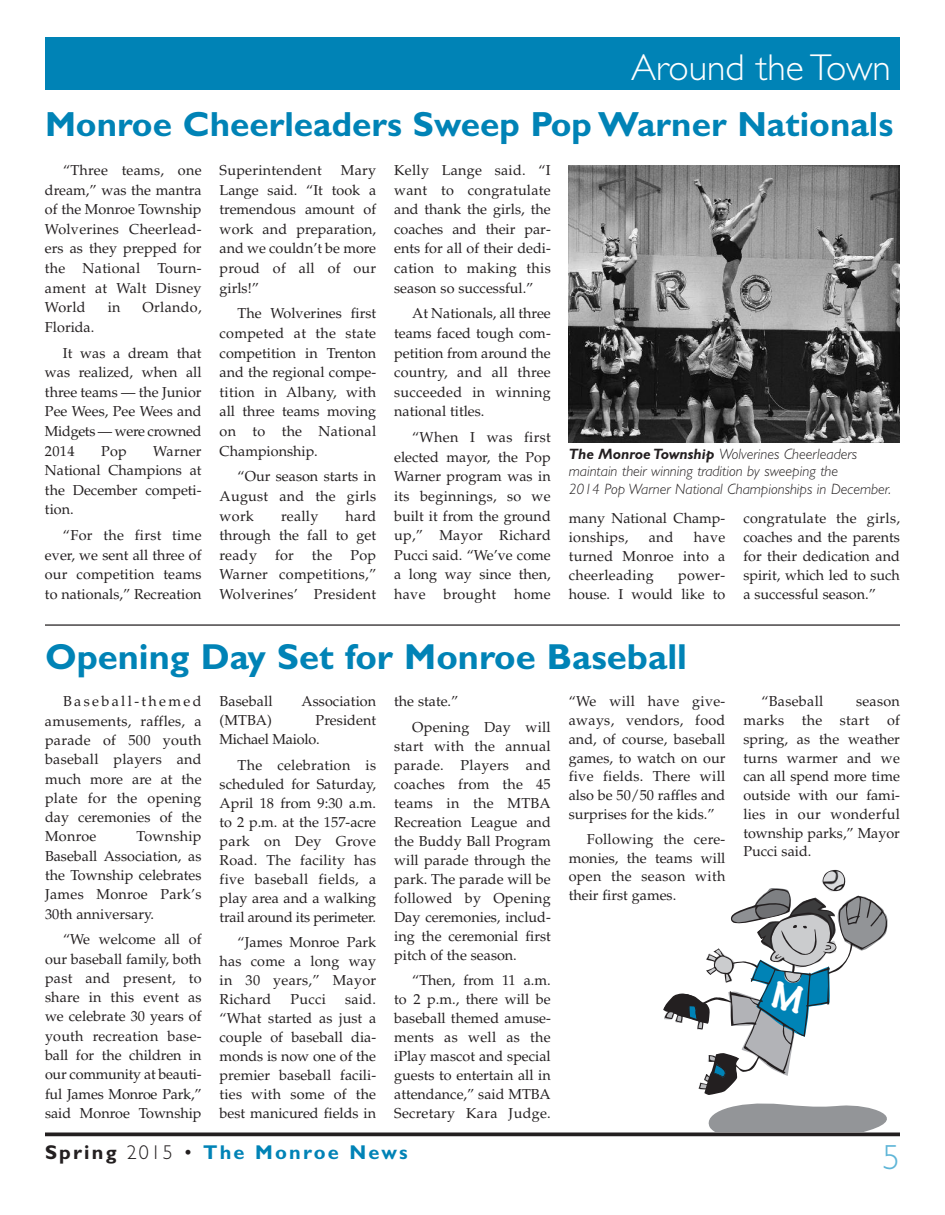
<style>
.page{position:relative;width:945px;height:1215px;background:#fff}
.page>*{position:absolute;margin:0;border:0;box-sizing:border-box;transform-origin:0 0}
.t1{font:300 37.5px "Gill Sans Std";color:#fff}
.t2{font:700 36.25px "Gill Sans Std";color:#0083b6}
.t3{font:700 35px "Gill Sans Std";color:#0083b6}
.t4{font:300 35px "Gill Sans Std";color:#5eb5d7}
.t5{font:700 20px "Gill Sans Std";letter-spacing:.11em;color:#0083b6}
.t6{font:italic 300 15px/17.5px "Gill Sans Std";color:#231f20}
.t7{font:14.38px/19.6px "Palatino LT Std";color:#231f20;text-align:justify}
.t8{font:14.38px/25.2px "Palatino LT Std";letter-spacing:.02em;color:#231f20}
.s1{font-weight:700}
.s2{color:#231f20}
.s3{font-weight:300;color:#231f20}
</style>
<div class="page">
<div style="left:45px;top:37px;width:855px;height:53px;background:#0083b6"></div>
<hr style="left:45px;top:624px;width:855px;height:2px;background:#231f20">
<img style="left:569px;top:165px;width:331px;height:278px">
<svg style="left:45px;top:1132px;width:855px;height:4px;background:#3e3a3b"></svg>
<svg style="left:663px;top:870px;width:225px;height:262px"></svg>
<h1 class="t1" style="left:631px;top:53px;width:261px">Around the Town</h1>
<h3 class="t3" style="left:45px;top:111px;width:850px">Monroe Cheerleaders Sweep Pop Warner Nationals</h3>
<p class="t7" style="left:45px;top:162px;width:158px;text-indent:18px">“Three teams, one dream,” was the mantra of the Monroe Township Wolverines Cheerlead&shy;ers as they prepped for the National Tourn&shy;ament at Walt Disney World</p>
<p class="t8" style="left:220px;top:159px;width:104px">Superintendent</p>
<p class="t7" style="left:394px;top:162px;width:158px">Kelly Lange said. “I want to congratulate and thank the girls, the coaches and their par&shy;ents for all of their dedi&shy;cation to making this season so successful.”</p>
<p class="t7" style="left:394px;top:305px;width:158px;text-indent:18px">At Nationals, all three teams faced tough com&shy;petition from around the country, and all three succeeded in winning national titles.</p>
<p class="t7" style="left:394px;top:429px;width:158px;text-indent:18px">“When I was first elected mayor, the Pop Warner program was in its beginnings, so we built it from the ground up,” Mayor Richard Pucci said. “We’ve come a long way since then, have brought home</p>
<p class="t7" style="left:220px;top:162px;width:158px;text-indent:121px">Mary Lange said. “It took a tremendous amount of work and preparation, and we couldn’t be more proud of all of our girls!”</p>
<p class="t7" style="left:220px;top:305px;width:158px;text-indent:18px">The Wolverines first competed at the state competition in Trenton and the regional compe&shy;tition in Albany, with all three teams moving on to the National Championship.</p>
<p class="t7" style="left:220px;top:468px;width:158px;text-indent:18px">“Our season starts in August and the girls work</p>
<p class="t7" style="left:108px;top:299px;width:14px">in</p>
<p class="t8" style="left:143px;top:296px;width:60px">Orlando,</p>
<p class="t7" style="left:63px;top:316px;width:140px;line-height:25.9px;text-indent:-18px">Florida.<br>It was a dream that</p>
<p class="t7" style="left:45px;top:364px;width:158px">was realized, when all three teams — the Junior Pee Wees, Pee Wees and Midgets — were crowned 2014</p>
<p class="t7" style="left:45px;top:442px;width:158px;text-indent:108px">Warner National Champions at the December competi&shy;tion.</p>
<p class="t7" style="left:45px;top:527px;width:158px;text-indent:18px">“For the first time ever, we sent all three of our competition teams to nationals,” Recreation</p>
<p class="t7" style="left:101px;top:442px;width:27px">Pop</p>
<p class="t6" style="left:569px;top:446px;width:324px"><span class="s1">The Monroe Township</span> Wolverines Cheerleaders maintain their winning tradition by sweeping the<br>2014 Pop Warner National Championships in December.</p>
<p class="t7" style="left:220px;top:508px;width:158px;text-indent:126px">hard through the fall to get ready</p>
<p class="t7" style="left:281px;top:508px;width:39px">really</p>
<p class="t7" style="left:743px;top:511px;width:158px;line-height:18.9px">congratulate the girls, coaches and the parents for their dedication and spirit, which led to such a successful season.”</p>
<p class="t7" style="left:569px;top:511px;width:158px;line-height:18.9px">many National Champ&shy;ionships,</p>
<p class="t7" style="left:569px;top:530px;width:158px;line-height:18.9px;text-indent:125px">have turned Monroe into a cheerleading</p>
<p class="t7" style="left:649px;top:529px;width:26px">and</p>
<p class="t7" style="left:275px;top:547px;width:20px">for</p>
<p class="t7" style="left:312px;top:547px;width:22px">the</p>
<p class="t7" style="left:220px;top:547px;width:158px;text-indent:131px">Pop Warner competitions,” Wolverines’ President</p>
<p class="t7" style="left:569px;top:567px;width:158px;line-height:18.9px;text-align:right">power-<br>house. I would like to</p>
<h2 class="t2" style="left:45px;top:643px;width:644px">Opening Day Set for Monroe Baseball</h2>
<p class="t7" style="left:45px;top:693px;width:158px;line-height:19.2px;text-indent:18px">Baseball-themed amusements, raffles, a parade of 500 youth baseball players and much more are at the plate for the opening day ceremonies of the Monroe</p>
<p class="t7" style="left:45px;top:829px;width:158px;line-height:19.2px;text-indent:92px">Township Baseball Association, as the Township celebrates James Monroe Park’s 30th anniversary.</p>
<p class="t7" style="left:45px;top:931px;width:158px;line-height:19.2px;text-indent:18px">“We welcome all of our baseball family, both past and present, to share in this event as we celebrate 30 years of youth recreation base&shy;ball for the children in our community at beauti&shy;ful James Monroe Park,” said Monroe Township</p>
<p class="t7" style="left:220px;top:693px;width:54px">Baseball</p>
<p class="t7" style="left:301px;top:693px;width:76px">Association</p>
<p class="t7" style="left:220px;top:712px;width:54px">(MTBA)</p>
<p class="t7" style="left:220px;top:713px;width:158px;line-height:19px;text-indent:96px">President<br>Michael Maiolo.</p>
<p class="t7" style="left:220px;top:757px;width:158px;line-height:19px;text-indent:18px">The celebration is scheduled for Saturday, April 18 from 9:30 a.m. to 2 p.m. at the 157-acre park on Dey Grove Road. The facility has five baseball fields, a play area and a walking trail around its perimeter.</p>
<p class="t7" style="left:220px;top:934px;width:158px;line-height:19px;text-indent:18px">“James Monroe Park has come a long way in 30 years,” Mayor Richard</p>
<p class="t7" style="left:220px;top:991px;width:158px;line-height:19px;text-indent:126px">said. “What started as just a couple of baseball dia&shy;monds is now one of the premier baseball facili&shy;ties with some of the best manicured fields in</p>
<p class="t7" style="left:291px;top:991px;width:37px">Pucci</p>
<p class="t8" style="left:412px;top:690px;width:140px;text-indent:-18px">the state.”<br>Opening Day will</p>
<p class="t7" style="left:394px;top:738px;width:158px;line-height:19px">start with the annual parade. Players and coaches from the 45 teams in the MTBA Recreation League and the Buddy Ball Program will parade through the park. The parade will be followed by Opening Day ceremonies, includ&shy;ing the ceremonial first pitch of the season.</p>
<p class="t7" style="left:394px;top:972px;width:158px;line-height:19px;text-indent:18px">“Then, from 11 a.m. to 2 p.m., there will be baseball themed amuse&shy;ments as well as the iPlay mascot and special guests to entertain all in attendance,” said MTBA Secretary Kara Judge.</p>
<h3 class="t5" style="left:45px;top:1144px;width:364px"><span class="s2">Spring</span> <span class="s3">2015 •</span> The Monroe News</h3>
<p class="t7" style="left:569px;top:694px;width:158px;line-height:18.8px">“We will have give&shy;aways, vendors, food and, of course, baseball games, to watch on our five fields. There will also be 50/50 raffles and surprises for the kids.”</p>
<p class="t7" style="left:569px;top:831px;width:158px;line-height:18.8px;text-indent:18px">Following the cere&shy;monies, the teams will open the season with their first games.</p>
<p class="t8" style="left:761px;top:690px;width:63px">“Baseball</p>
<p class="t7" style="left:743px;top:694px;width:158px;line-height:18.8px;text-indent:113px">season marks the start of spring, as the weather turns warmer and we can all spend more time outside with our fami&shy;lies in our wonderful township parks,” Mayor Pucci said.</p>
<h3 class="t4" style="left:882px;top:1144px;width:19px">5</h3>
</div>
